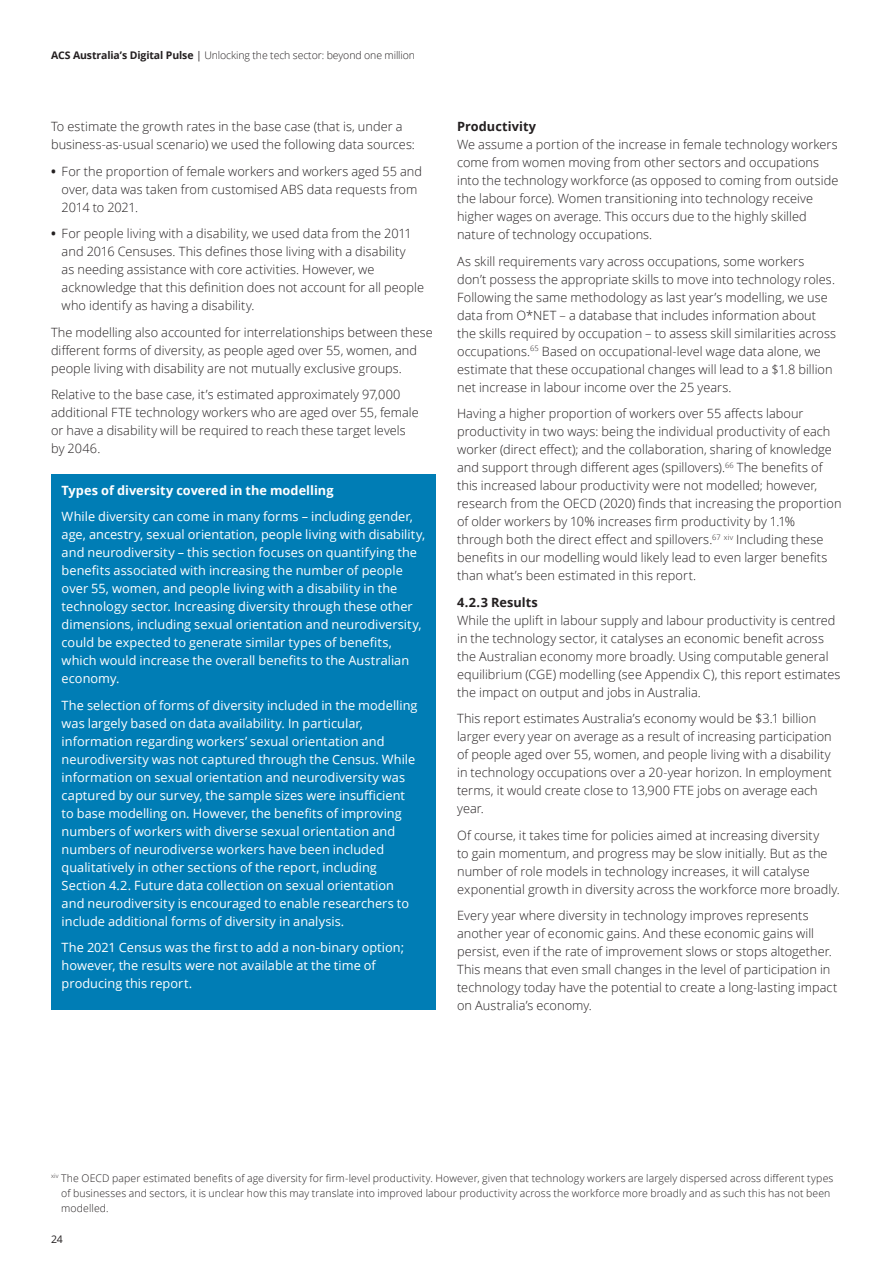
<style>
.page{position:relative;width:893px;height:1263px;background:#fff}
.page>*{position:absolute;margin:0;border:0;box-sizing:border-box;transform-origin:0 0}
.Body_copy__8_5_12pt{font:300 12.75px/18px "Open Sans";letter-spacing:.005em;color:#231f20}
.Body_copy__8_5_12pt-2{font:12.75px/18px "Open Sans";letter-spacing:.005em;color:#fff}
.Body_copy__8_5_12pt-3{font:700 12.75px "Open Sans";letter-spacing:.005em;color:#fff}
.Subhead_B__8_5_12pt{font:700 12.75px "Open Sans";letter-spacing:.005em;color:#231f20}
.Body_copy__8_5_12pt-4{font:300 10.5px/15px "Open Sans";letter-spacing:.01em;color:#231f20}
.Body_copy__8_5_12pt-5{font:300 10.5px "Open Sans";letter-spacing:-.01em;color:#231f20}
.t1{font:10.5px "Open Sans";color:#231f20}
.s1{font-weight:700}
.s2{font-weight:400}
</style>
<div class="page">
<div style="left:51px;top:474px;width:385px;height:536px;background:#007db5"></div>
<p class="Body_copy__8_5_12pt-5" style="left:51px;top:48px;width:366px"><span class="s1">ACS Australia’s Digital Pulse</span> <span class="s2">|</span> Unlocking the tech sector: beyond one million</p>
<p class="Body_copy__8_5_12pt" style="left:51px;top:117px;width:365px">To estimate the growth rates in the base case (that is, under a business-as-usual scenario) we used the following data sources:</p>
<p class="Body_copy__8_5_12pt" style="left:62px;top:162px;width:362px;text-indent:-11px"><span class="s1">•</span> For the proportion of female workers and workers aged 55 and over, data was taken from customised ABS data requests from<br>2014 to 2021.</p>
<p class="Body_copy__8_5_12pt" style="left:62px;top:224px;width:364px;text-indent:-11px"><span class="s1">•</span> For people living with a disability, we used data from the 2011 and 2016 Censuses. This defines those living with a disability<br>as needing assistance with core activities. However, we acknowledge that this definition does not account for all people who identify as having a disability.</p>
<p class="Body_copy__8_5_12pt" style="left:51px;top:323px;width:383px">The modelling also accounted for interrelationships between these different forms of diversity, as people aged over 55, women, and people living with disability are not mutually exclusive groups.</p>
<p class="Body_copy__8_5_12pt" style="left:51px;top:385px;width:369px">Relative to the base case, it’s estimated approximately 97,000 additional FTE technology workers who are aged over 55, female or have a disability will be required to reach these target levels by 2046.</p>
<p class="Body_copy__8_5_12pt-3" style="left:62px;top:481px;width:273px">Types of diversity covered in the modelling</p>
<p class="Body_copy__8_5_12pt-2" style="left:62px;top:507px;width:365px">While diversity can come in many forms – including gender, age, ancestry, sexual orientation, people living with disability, and neurodiversity – this section focuses on quantifying the benefits associated with increasing the number of people over 55, women, and people living with a disability in the technology sector. Increasing diversity through these other dimensions, including sexual orientation and neurodiversity, could be expected to generate similar types of benefits, which would increase the overall benefits to the Australian economy.</p>
<p class="Body_copy__8_5_12pt-2" style="left:62px;top:696px;width:357px">The selection of forms of diversity included in the modelling was largely based on data availability. In particular, information regarding workers’ sexual orientation and neurodiversity was not captured through the Census. While information on sexual orientation and neurodiversity was captured by our survey, the sample sizes were insufficient to base modelling on. However, the benefits of improving numbers of workers with diverse sexual orientation and numbers of neurodiverse workers have been included qualitatively in other sections of the report, including Section 4.2. Future data collection on sexual orientation and neurodiversity is encouraged to enable researchers to include additional forms of diversity in analysis.</p>
<p class="Body_copy__8_5_12pt-2" style="left:62px;top:938px;width:344px">The 2021 Census was the first to add a non-binary option; however, the results were not available at the time of producing this report.</p>
<p class="Subhead_B__8_5_12pt" style="left:457px;top:118px;width:81px">Productivity</p>
<p class="Body_copy__8_5_12pt" style="left:457px;top:135px;width:383px">We assume a portion of the increase in female technology workers come from women moving from other sectors and occupations into the technology workforce (as opposed to coming from outside the labour force). Women transitioning into technology receive higher wages on average. This occurs due to the highly skilled nature of technology occupations.</p>
<p class="Body_copy__8_5_12pt" style="left:457px;top:252px;width:380px">As skill requirements vary across occupations, some workers don’t possess the appropriate skills to move into technology roles.<br>Following the same methodology as last year’s modelling, we use data from O*NET – a database that includes information about the skills required by occupation – to assess skill similarities across occupations.<sup>65</sup> Based on occupational-level wage data alone, we estimate that these occupational changes will lead to a $1.8 billion net increase in labour income over the 25 years.</p>
<p class="Body_copy__8_5_12pt" style="left:457px;top:404px;width:386px">Having a higher proportion of workers over 55 affects labour productivity in two ways: being the individual productivity of each worker (direct effect); and the collaboration, sharing of knowledge and support through different ages (spillovers).<sup>66</sup> The benefits of this increased labour productivity were not modelled; however, research from the OECD (2020) finds that increasing the proportion of older workers by 10% increases firm productivity by 1.1% through both the direct effect and spillovers.<sup>67</sup> <sup>xiv</sup> Including these benefits in our modelling would likely lead to even larger benefits than what’s been estimated in this report.</p>
<p class="Subhead_B__8_5_12pt" style="left:457px;top:593px;width:82px">4.2.3 Results</p>
<p class="Body_copy__8_5_12pt" style="left:457px;top:611px;width:385px">While the uplift in labour supply and labour productivity is centred in the technology sector, it catalyses an economic benefit across the Australian economy more broadly. Using computable general equilibrium (CGE) modelling (see Appendix C), this report estimates the impact on output and jobs in Australia.</p>
<p class="Body_copy__8_5_12pt" style="left:457px;top:709px;width:376px">This report estimates Australia’s economy would be $3.1 billion larger every year on average as a result of increasing participation of people aged over 55, women, and people living with a disability in technology occupations over a 20-year horizon. In employment terms, it would create close to 13,900 FTE jobs on average each year.</p>
<p class="Body_copy__8_5_12pt" style="left:457px;top:826px;width:384px">Of course, it takes time for policies aimed at increasing diversity<br>to gain momentum, and progress may be slow initially. But as the number of role models in technology increases, it will catalyse exponential growth in diversity across the workforce more broadly.</p>
<p class="Body_copy__8_5_12pt" style="left:457px;top:906px;width:382px">Every year where diversity in technology improves represents another year of economic gains. And these economic gains will persist, even if the rate of improvement slows or stops altogether.<br>This means that even small changes in the level of participation in technology today have the potential to create a long-lasting impact on Australia’s economy.</p>
<p class="Body_copy__8_5_12pt-4" style="left:61px;top:1170px;width:774px;text-indent:-10px"><sup>xiv</sup> The OECD paper estimated benefits of age diversity for firm-level productivity. However, given that technology workers are largely dispersed across different types of businesses and sectors, it is unclear how this may translate into improved labour productivity across the workforce more broadly and as such this has not been modelled.</p>
<p class="t1" style="left:51px;top:1232px;width:13px">24</p>
</div>
